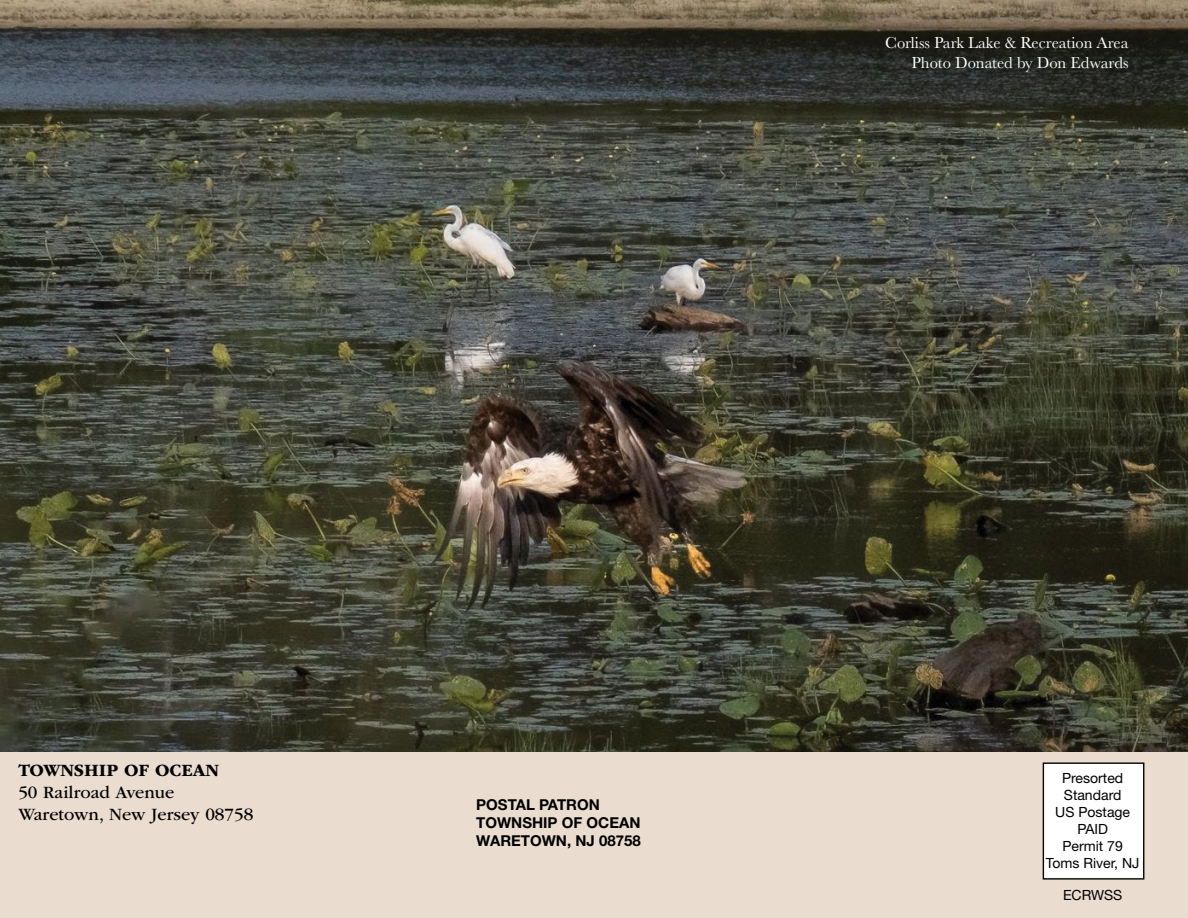
<style>
.page{position:relative;width:1188px;height:918px;background:#fff}
.page>*{position:absolute;margin:0;border:0;box-sizing:border-box;transform-origin:0 0}
.t1{font:18px/21.6px "ITC Garamond Std";color:#000}
.t2{font:700 18px "ITC Garamond Std";color:#000}
.t3{font:16.5px/19.8px "Baskerville";color:#fff;text-align:right}
.t4{font:700 15px/18px "Helvetica Neue LT Std";color:#000}
.t5{font:14.1px/16.8px "Helvetica Neue LT Std";color:#000;text-align:center}
</style>
<div class="page">
<div style="left:0;top:747px;width:1188px;height:171px;background:#eaddd0"></div>
<img style="left:0;top:0;width:1188px;height:752px">
<div style="left:1043px;top:763px;width:101px;height:116px;background:#fff"></div>
<div style="left:1043px;top:762px;width:101px;height:118px;border:1px solid #000"></div>
<p class="t3" style="left:885px;top:33px;width:245px">Corliss Park Lake &amp; Recreation Area<br>Photo Donated by Don Edwards</p>
<p class="t2" style="left:18px;top:760px;width:202px">TOWNSHIP OF OCEAN</p>
<p class="t1" style="left:18px;top:782px;width:236px">50 Railroad Avenue<br>Waretown, New Jersey 08758</p>
<p class="t4" style="left:476px;top:796px;width:166px">POSTAL PATRON<br>TOWNSHIP OF OCEAN<br>WARETOWN, NJ 08758</p>
<p class="t5" style="left:1046px;top:770px;width:95px">Presorted<br>Standard<br>US Postage<br>PAID<br>Permit 79<br>Toms River, NJ</p>
<p class="t5" style="left:1063px;top:886px;width:61px">ECRWSS</p>
</div>
